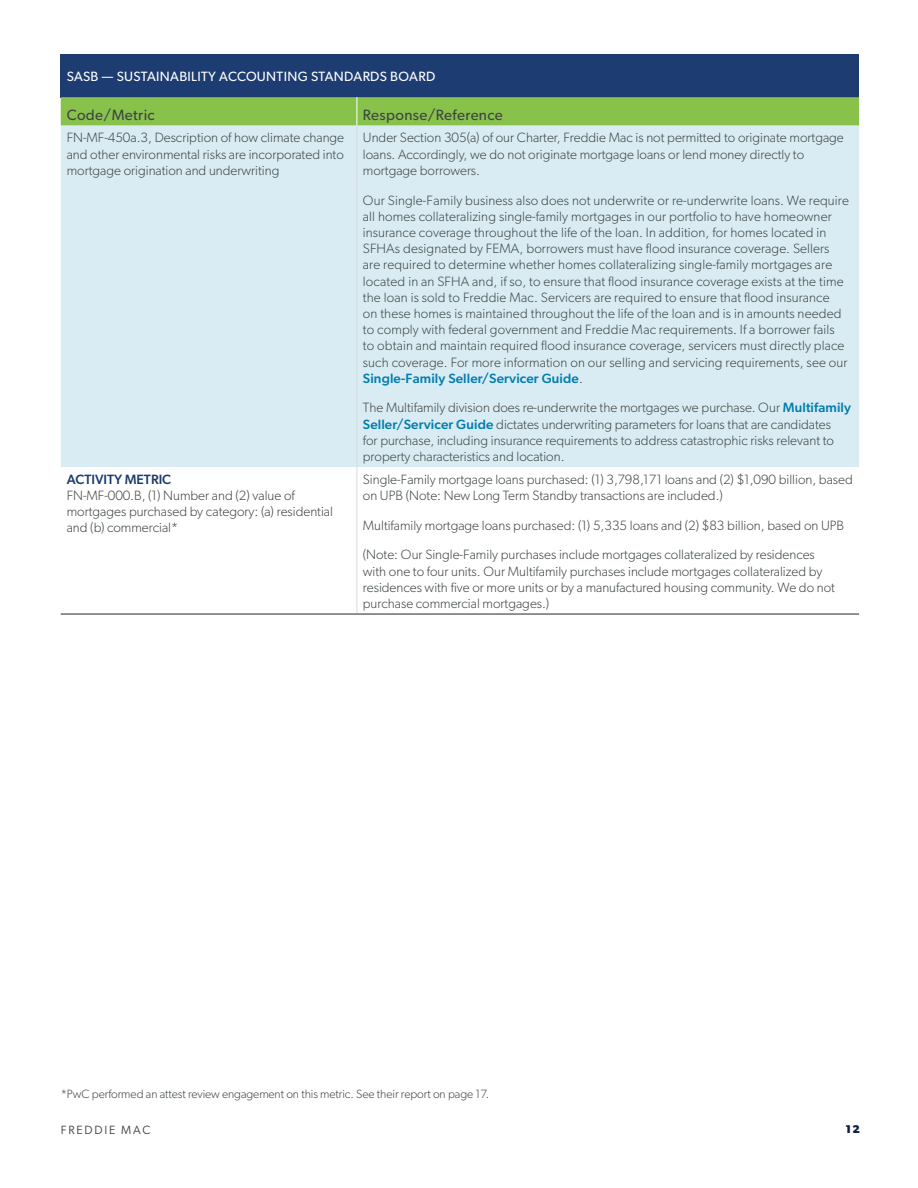
<style>
.page{position:relative;width:918px;height:1188px;background:#fff}
.page>*{position:absolute;margin:0;border:0;box-sizing:border-box;transform-origin:0 0}
.t1{font:15px "Gibson";letter-spacing:.025em;color:#3d4543}
.t2{font:300 13.5px/16.2px "Gibson";color:#3d4543}
.t3{font:13.5px "Gibson";letter-spacing:.025em;color:#fff}
.t4{font:500 13.5px "Gibson";color:#1d3c71}
.t5{font:300 12px "Gibson";letter-spacing:-.005em;color:#3d4543}
.t6{font:12px "Gibson";letter-spacing:.15em;color:#3d4543}
.t7{font:700 11.25px "Gibson";color:#0e1f43}
.s1{font-weight:500;color:#027eac}
</style>
<div class="page">
<div style="left:61px;top:54px;width:798px;height:43px;background:#1d3c71"></div>
<div style="left:61px;top:126px;width:798px;height:341px;background:#d9ecf3"></div>
<hr style="left:357px;top:467px;width:1px;height:146px;background:#d8dad9">
<hr style="left:61px;top:613px;width:296px;height:2px;background:#6d6e71">
<hr style="left:357px;top:613px;width:502px;height:2px;background:#6d6e71">
<hr style="left:357px;top:126px;width:1px;height:341px;background:#d8dad9">
<svg style="left:61px;top:97px;width:798px;height:29px;background:#8ac24e"></svg>
<p class="t3" style="left:67px;top:68px;width:370px">SASB — SUSTAINABILITY ACCOUNTING STANDARDS BOARD</p>
<p class="t1" style="left:67px;top:105px;width:90px">Code/Metric</p>
<p class="t1" style="left:363px;top:105px;width:141px">Response/Reference</p>
<p class="t2" style="left:67px;top:130px;width:279px;text-align:justify">FN-MF-450a.3, Description of how climate change and other environmental risks are incorporated into mortgage origination and underwriting</p>
<p class="t2" style="left:363px;top:130px;width:482px">Under Section 305(a) of our Charter, Freddie Mac is not permitted to originate mortgage loans. Accordingly, we do not originate mortgage loans or lend money directly to mortgage borrowers.</p>
<p class="t2" style="left:363px;top:192px;width:488px">Our Single-Family business also does not underwrite or re-underwrite loans. We require all homes collateralizing single-family mortgages in our portfolio to have homeowner insurance coverage throughout the life of the loan. In addition, for homes located in SFHAs designated by FEMA, borrowers must have flood insurance coverage. Sellers are required to determine whether homes collateralizing single-family mortgages are located in an SFHA and, if so, to ensure that flood insurance coverage exists at the time the loan is sold to Freddie Mac. Servicers are required to ensure that flood insurance<br>on these homes is maintained throughout the life of the loan and is in amounts needed to comply with federal government and Freddie Mac requirements. If a borrower fails to obtain and maintain required flood insurance coverage, servicers must directly place such coverage. For more information on our selling and servicing requirements, see our <span class="s1">Single-Family Seller/Servicer Guide</span>.</p>
<p class="t2" style="left:363px;top:400px;width:490px">The Multifamily division does re-underwrite the mortgages we purchase. Our <span class="s1">Multifamily Seller/Servicer Guide</span> dictates underwriting parameters for loans that are candidates<br>for purchase, including insurance requirements to address catastrophic risks relevant to property characteristics and location.</p>
<p class="t4" style="left:67px;top:471px;width:106px">ACTIVITY METRIC</p>
<p class="t2" style="left:67px;top:487px;width:268px">FN-MF-000.B, (1) Number and (2) value of mortgages purchased by category: (a) residential and (b) commercial*</p>
<p class="t2" style="left:363px;top:471px;width:492px">Single-Family mortgage loans purchased: (1) 3,798,171 loans and (2) $1,090 billion, based on UPB (Note: New Long Term Standby transactions are included.)</p>
<p class="t2" style="left:363px;top:510px;width:483px;line-height:29.7px">Multifamily mortgage loans purchased: (1) 5,335 loans and (2) $83 billion, based on UPB (Note: Our Single-Family purchases include mortgages collateralized by residences</p>
<p class="t2" style="left:363px;top:563px;width:474px">with one to four units. Our Multifamily purchases include mortgages collateralized by residences with five or more units or by a manufactured housing community. We do not purchase commercial mortgages.)</p>
<p class="t5" style="left:61px;top:1087px;width:430px">*PwC performed an attest review engagement on this metric. See their report on page 17.</p>
<p class="t6" style="left:61px;top:1123px;width:91px">FREDDIE MAC</p>
<p class="t7" style="left:845px;top:1123px;width:16px">12</p>
</div>
